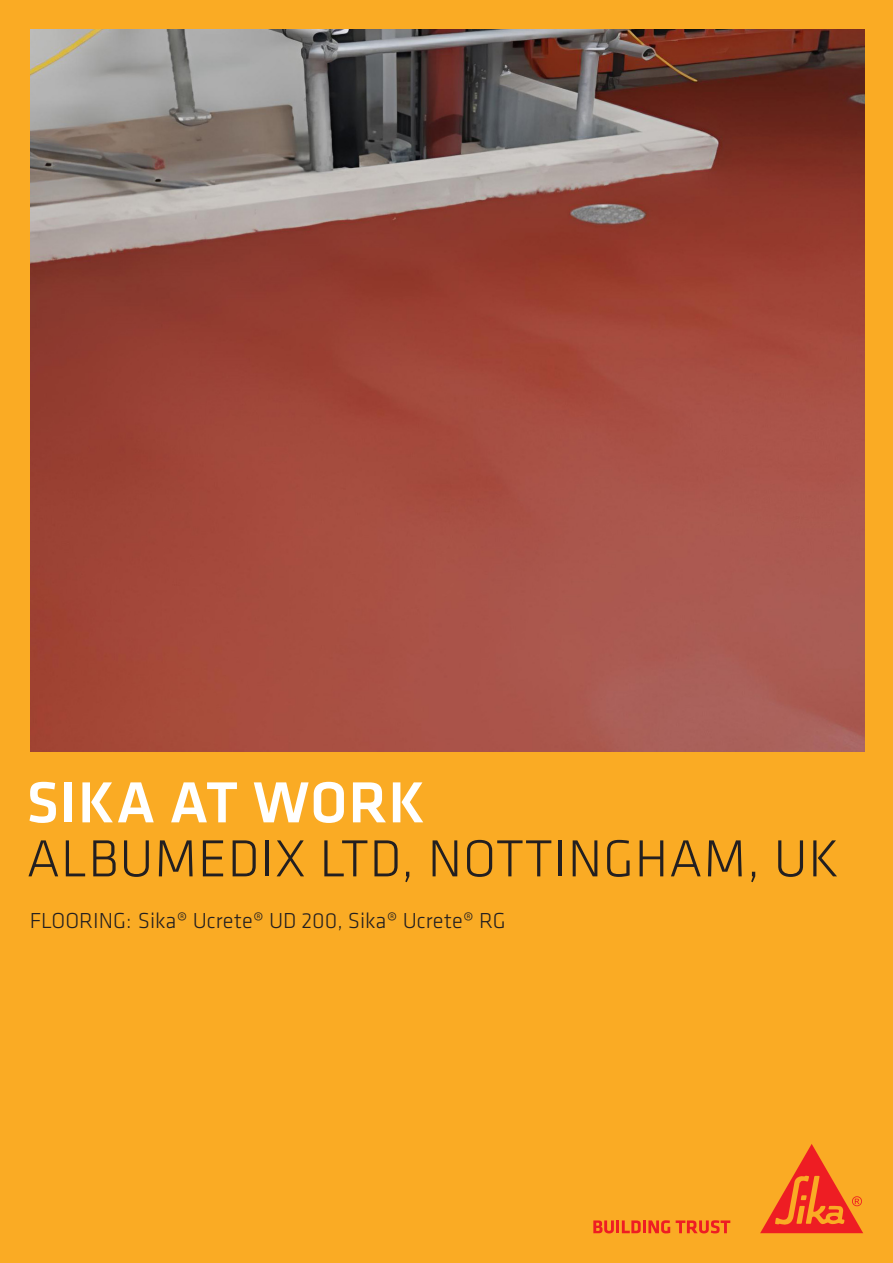
<style>
.page{position:relative;width:893px;height:1263px;background:#faab24}
.page>*{position:absolute;margin:0;border:0;box-sizing:border-box;transform-origin:0 0}
.SI_Klavika_COVER_Titel{font:500 60px "Klavika";letter-spacing:.015em;color:#fff}
.SI_Klavika_COVER_Titel-2{font:300 54px "Klavika";letter-spacing:.015em;color:#231f20}
.SI_Klavika_COVER_Subline{font:300 22.5px "Klavika";color:#231f20}
</style>
<div class="page">
<svg style="left:593px;top:1220px;width:77px;height:13px"></svg>
<svg style="left:676px;top:1220px;width:54px;height:13px"></svg>
<svg style="left:760px;top:1144px;width:103px;height:89px"></svg>
<img style="left:31px;top:30px;width:833px;height:722px">
<p class="SI_Klavika_COVER_Titel" style="left:27px;top:762px;width:400px">SIKA AT WORK</p>
<p class="SI_Klavika_COVER_Titel-2" style="left:27px;top:826px;width:814px">ALBUMEDIX LTD, NOTTINGHAM, UK</p>
<p class="SI_Klavika_COVER_Subline" style="left:30px;top:907px;width:477px">FLOORING: Sika® Ucrete® UD 200, Sika® Ucrete® RG</p>
</div>
